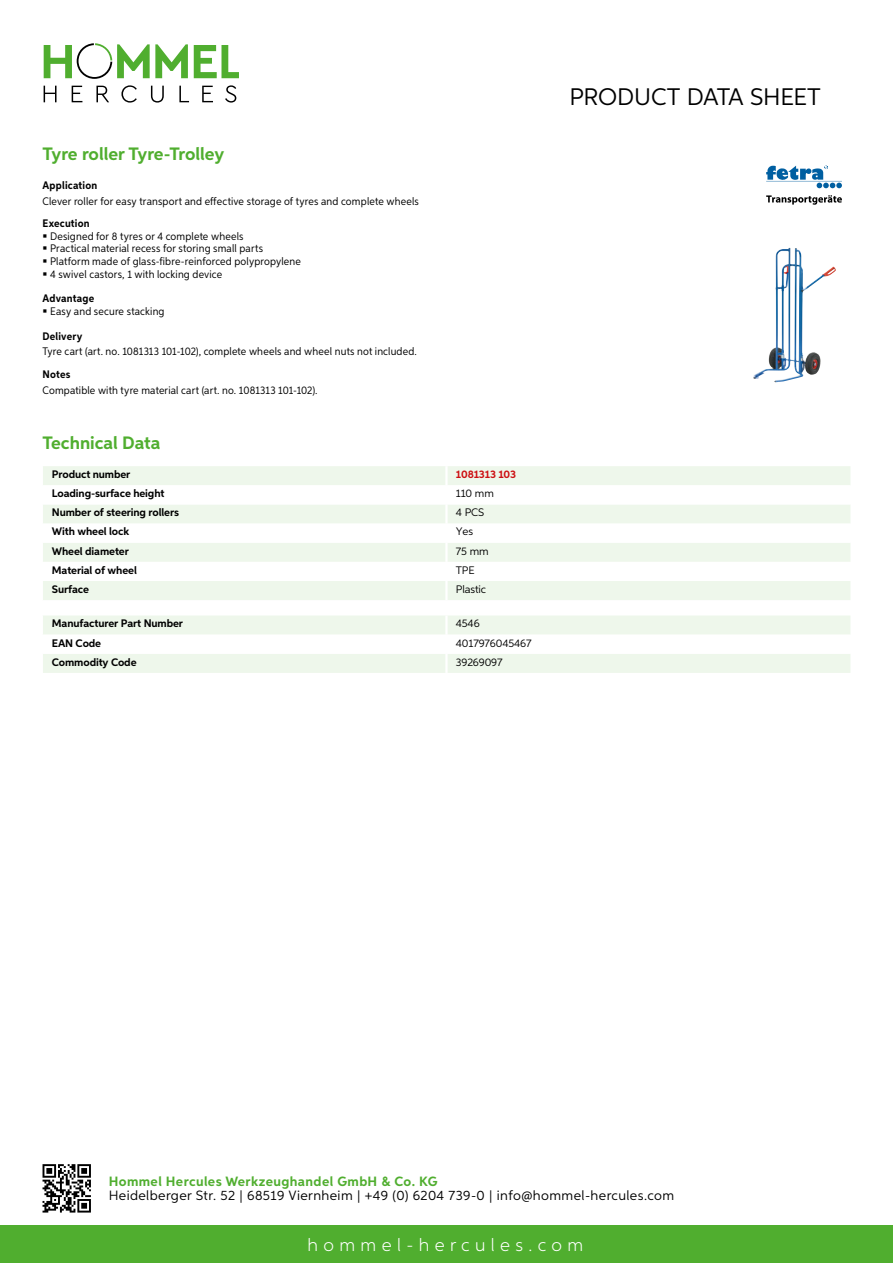
<style>
.page{position:relative;width:893px;height:1263px;background:#fff}
.page>*{position:absolute;margin:0;border:0;box-sizing:border-box;transform-origin:0 0}
.t1{font:24px "Aspira";letter-spacing:-.01em;color:#000}
.t2{font:700 18px "Aspira";color:#50ae2f}
.t3{font:300 18px "Aspira";letter-spacing:.3em;color:#fff}
.t4{font:13.5px "Aspira";letter-spacing:.03em;color:#000}
.t5{font:700 13.5px "Aspira";letter-spacing:.03em;color:#50ae2f}
.t6{font:10.95px/12.8px "Aspira Nar";letter-spacing:.015em;color:#000}
.t7{font:700 10.95px "Aspira";letter-spacing:-.01em;color:#000}
.t8{font:10.95px "Aspira";letter-spacing:-.01em;color:#000}
.t9{font:700 10.95px "Aspira Nar";letter-spacing:.015em;color:#000}
.t10{font:700 10.95px "Aspira";letter-spacing:-.01em;color:#cd1013}
</style>
<div class="page">
<div style="left:0;top:1226px;width:893px;height:37px;background:#50ae2f"></div>
<svg style="left:43px;top:1164px;width:48px;height:48px"></svg>
<svg style="left:194px;top:45px;width:45px;height:33px"></svg>
<svg style="left:44px;top:43px;width:144px;height:36px"></svg>
<svg style="left:44px;top:86px;width:13px;height:16px"></svg>
<svg style="left:72px;top:86px;width:10px;height:16px"></svg>
<svg style="left:96px;top:86px;width:13px;height:16px"></svg>
<svg style="left:121px;top:85px;width:16px;height:18px"></svg>
<svg style="left:151px;top:86px;width:13px;height:17px"></svg>
<svg style="left:179px;top:86px;width:10px;height:16px"></svg>
<svg style="left:202px;top:86px;width:11px;height:16px"></svg>
<svg style="left:225px;top:85px;width:11px;height:18px"></svg>
<div style="left:43px;top:466px;width:807px;height:134px;background:#eef7eb"></div>
<svg style="left:43px;top:485px;width:807px;height:96px"></svg>
<hr style="left:445px;top:466px;width:3px;height:19px;background:#fff">
<hr style="left:445px;top:485px;width:3px;height:19px;background:#fff">
<hr style="left:445px;top:504px;width:3px;height:20px;background:#fff">
<hr style="left:445px;top:524px;width:3px;height:19px;background:#fff">
<hr style="left:445px;top:543px;width:3px;height:19px;background:#fff">
<hr style="left:445px;top:562px;width:3px;height:19px;background:#fff">
<hr style="left:445px;top:581px;width:3px;height:19px;background:#fff">
<svg style="left:43px;top:616px;width:807px;height:57px"></svg>
<hr style="left:445px;top:654px;width:3px;height:19px;background:#fff">
<img style="left:753px;top:248px;width:47px;height:131px">
<svg style="left:766px;top:166px;width:76px;height:22px"></svg>
<svg style="left:766px;top:195px;width:76px;height:10px"></svg>
<h2 class="t2" style="left:43px;top:142px;width:183px">Tyre roller Tyre-Trolley</h2>
<p class="t9" style="left:43px;top:179px;width:56px">Application</p>
<p class="t6" style="left:43px;top:194px;width:378px">Clever roller for easy transport and effective storage of tyres and complete wheels</p>
<p class="t9" style="left:43px;top:216px;width:49px">Execution</p>
<p class="t6" style="left:50px;top:229px;width:252px">Designed for 8 tyres or 4 complete wheels<br>Practical material recess for storing small parts Platform made of glass-fibre-reinforced polypropylene 4 swivel castors, 1 with locking device</p>
<p class="t9" style="left:43px;top:292px;width:53px">Advantage</p>
<p class="t6" style="left:50px;top:305px;width:116px">Easy and secure stacking</p>
<p class="t9" style="left:43px;top:330px;width:41px">Delivery</p>
<p class="t6" style="left:43px;top:345px;width:376px">Tyre cart (art. no. 1081313 101-102), complete wheels and wheel nuts not included.</p>
<p class="t9" style="left:43px;top:368px;width:29px">Notes</p>
<p class="t6" style="left:43px;top:383px;width:277px">Compatible with tyre material cart (art. no. 1081313 101-102).</p>
<h2 class="t2" style="left:43px;top:432px;width:120px">Technical Data</h2>
<p class="t7" style="left:52px;top:468px;width:80px">Product number</p>
<p class="t10" style="left:456px;top:468px;width:62px">1081313 103</p>
<p class="t7" style="left:52px;top:487px;width:114px">Loading-surface height</p>
<p class="t8" style="left:456px;top:487px;width:40px">110 mm</p>
<p class="t7" style="left:52px;top:506px;width:129px">Number of steering rollers</p>
<p class="t8" style="left:456px;top:506px;width:30px">4 PCS</p>
<p class="t7" style="left:52px;top:525px;width:79px">With wheel lock</p>
<p class="t8" style="left:456px;top:525px;width:19px">Yes</p>
<p class="t7" style="left:52px;top:544px;width:79px">Wheel diameter</p>
<p class="t8" style="left:456px;top:544px;width:34px">75 mm</p>
<p class="t7" style="left:52px;top:563px;width:86px">Material of wheel</p>
<p class="t8" style="left:456px;top:563px;width:19px">TPE</p>
<p class="t7" style="left:52px;top:582px;width:39px">Surface</p>
<p class="t8" style="left:456px;top:582px;width:32px">Plastic</p>
<p class="t7" style="left:52px;top:617px;width:133px">Manufacturer Part Number</p>
<p class="t8" style="left:456px;top:617px;width:25px">4546</p>
<p class="t7" style="left:52px;top:636px;width:51px">EAN Code</p>
<p class="t8" style="left:456px;top:636px;width:77px">4017976045467</p>
<p class="t7" style="left:52px;top:655px;width:86px">Commodity Code</p>
<p class="t8" style="left:456px;top:655px;width:48px">39269097</p>
<h1 class="t1" style="left:569px;top:82px;width:253px">Product data sh eet</h1>
<p class="t5" style="left:109px;top:1172px;width:330px">Hommel Hercules Werkzeughandel GmbH &amp; Co. KG</p>
<p class="t4" style="left:109px;top:1187px;width:567px">Heidelberger Str. 52 | 68519 Viernheim | +49 (0) 6204 739-0 | info@hommel-hercules.com</p>
<h2 class="t3" style="left:307px;top:1234px;width:277px">hommel-hercules.com</h2>
</div>
